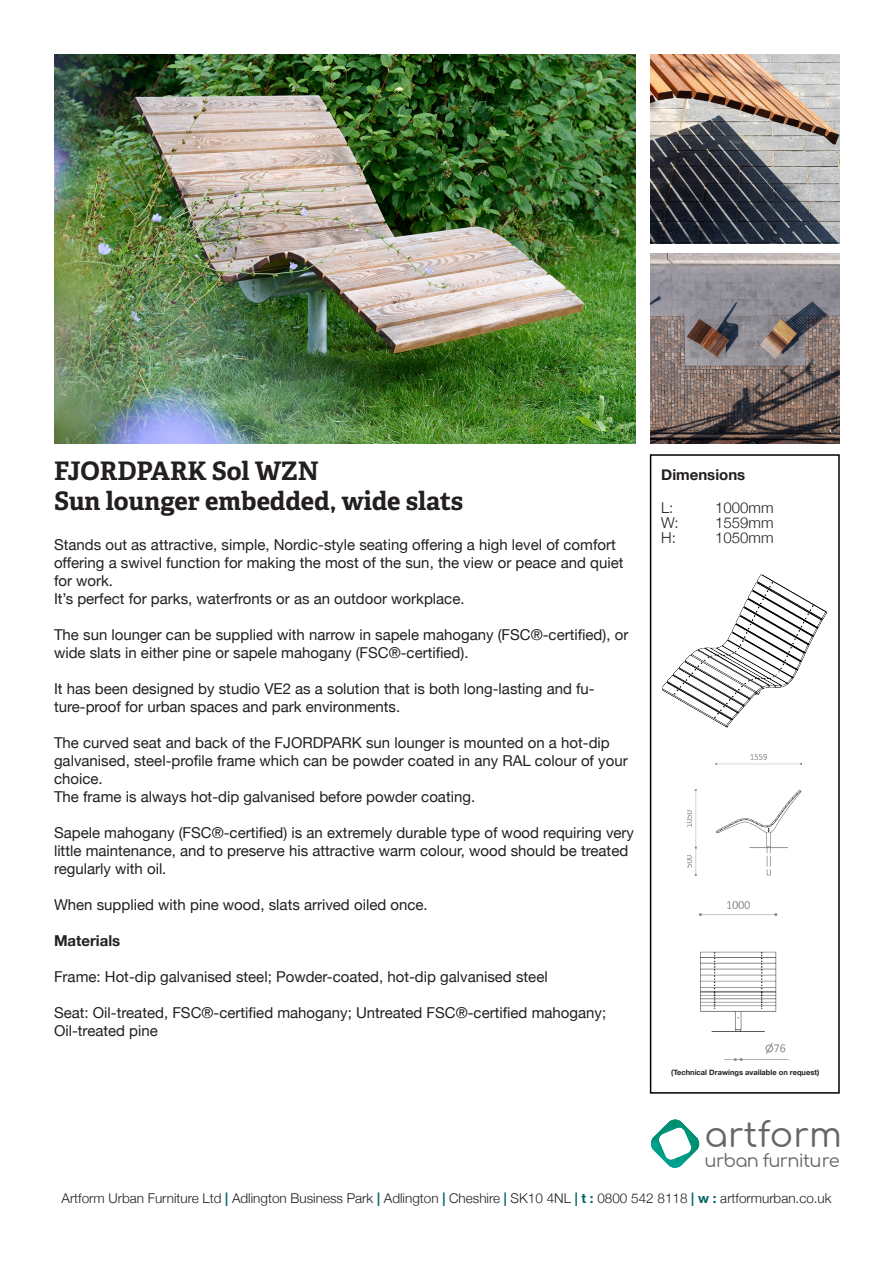
<style>
.page{position:relative;width:893px;height:1263px;background:#fff}
.page>*{position:absolute;margin:0;border:0;box-sizing:border-box;transform-origin:0 0}
.t1{font:34.65px "Comfortaa";color:#666667}
.t2{font:700 25.5px/30.6px "Adelle Basic";color:#231f20}
.t3{font:17.85px "Comfortaa";letter-spacing:-.04em;color:#666667}
.t4{font:15px/18px "Helvetica Neue";color:#231f20}
.t5{font:300 15px "Helvetica Neue";color:#231f20}
.t6{font:700 15px "Helvetica Neue";color:#231f20}
.t7{font:300 13.5px "Helvetica Neue";color:#231f20}
.t8{font:700 7.5px "Helvetica Neue";color:#231f20}
.s1{font-weight:700;color:#046565}
</style>
<div class="page">
<div style="left:650px;top:454px;width:190px;height:640px;border:2px solid #000"></div>
<img style="left:650px;top:54px;width:190px;height:189px">
<img style="left:650px;top:254px;width:190px;height:189px">
<img style="left:54px;top:54px;width:582px;height:389px">
<img style="left:687px;top:754px;width:114px;height:121px">
<img style="left:700px;top:901px;width:89px;height:159px">
<img style="left:662px;top:574px;width:164px;height:154px">
<svg style="left:651px;top:1119px;width:49px;height:49px"></svg>
<p class="t2" style="left:54px;top:455px;width:411px">FJORDPARK Sol WZN<br>Sun lounger embedded, wide slats</p>
<p class="t4" style="left:54px;top:535px;width:571px">Stands out as attractive, simple, Nordic-style seating offering a high level of comfort offering a swivel function for making the most of the sun, the view or peace and quiet for work.</p>
<p class="t4" style="left:54px;top:589px;width:412px">It’s perfect for parks, waterfronts or as an outdoor workplace.</p>
<p class="t4" style="left:54px;top:625px;width:576px">The sun lounger can be supplied with narrow in sapele mahogany (FSC®-certified), or wide slats in either pine or sapele mahogany (FSC®-certified).</p>
<p class="t4" style="left:54px;top:679px;width:542px">It has been designed by studio VE2 as a solution that is both long-lasting and fu&shy;ture-proof for urban spaces and park environments.</p>
<p class="t4" style="left:54px;top:733px;width:575px">The curved seat and back of the FJORDPARK sun lounger is mounted on a hot-dip galvanised, steel-profile frame which can be powder coated in any RAL colour of your choice.</p>
<p class="t4" style="left:54px;top:787px;width:423px">The frame is always hot-dip galvanised before powder coating.</p>
<p class="t4" style="left:54px;top:823px;width:582px">Sapele mahogany (FSC®-certified) is an extremely durable type of wood requiring very little maintenance, and to preserve his attractive warm colour, wood should be treated regularly with oil.</p>
<p class="t4" style="left:54px;top:895px;width:375px">When supplied with pine wood, slats arrived oiled once.</p>
<p class="t6" style="left:54px;top:931px;width:68px">Materials</p>
<p class="t4" style="left:54px;top:967px;width:495px">Frame: Hot-dip galvanised steel; Powder-coated, hot-dip galvanised steel</p>
<p class="t4" style="left:54px;top:1003px;width:554px">Seat: Oil-treated, FSC®-certified mahogany; Untreated FSC®-certified mahogany;<br>Oil-treated pine</p>
<p class="t6" style="left:661px;top:466px;width:86px">Dimensions</p>
<p class="t5" style="left:661px;top:499px;width:14px">L:</p>
<p class="t5" style="left:715px;top:499px;width:60px">1000mm</p>
<p class="t5" style="left:661px;top:514px;width:19px">W:</p>
<p class="t5" style="left:715px;top:514px;width:60px">1559mm</p>
<p class="t5" style="left:661px;top:529px;width:16px">H:</p>
<p class="t5" style="left:715px;top:529px;width:60px">1050mm</p>
<p class="t8" style="left:671px;top:1067px;width:150px">(Technical Drawings available on request)</p>
<p class="t1" style="left:705px;top:1103px;width:139px">artform</p>
<p class="t3" style="left:705px;top:1145px;width:137px">urban furniture</p>
<p class="t7" style="left:62px;top:1190px;width:772px">Artform Urban Furniture Ltd <span class="s1">|</span> Adlington Business Park <span class="s1">|</span> Adlington <span class="s1">|</span> Cheshire <span class="s1">|</span> SK10 4NL <span class="s1">| t :</span> 0800 542 8118 <span class="s1">| w :</span> artformurban.co.uk</p>
</div>
